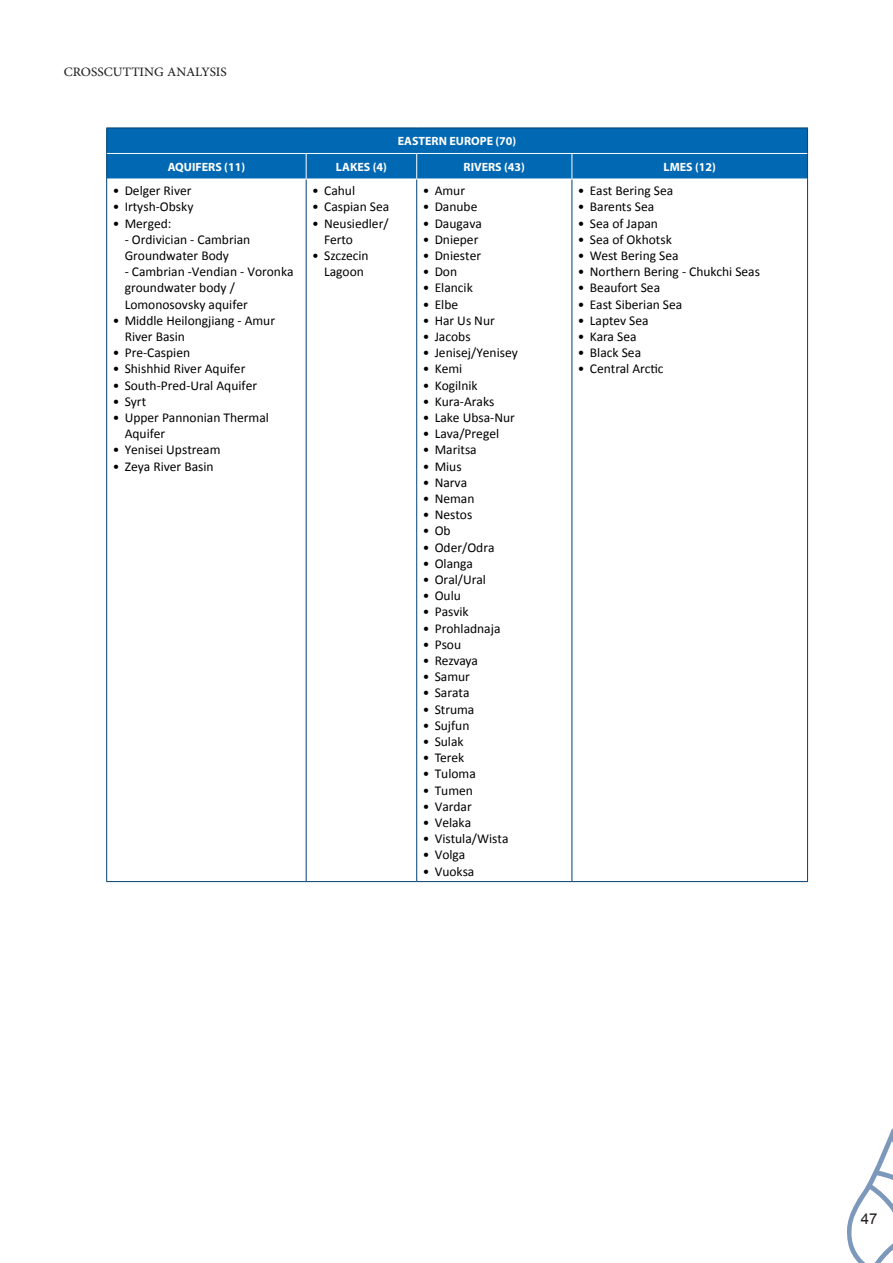
<style>
.page{position:relative;width:893px;height:1263px;background:#fff}
.page>*{position:absolute;margin:0;border:0;box-sizing:border-box;transform-origin:0 0}
.t1{font:18px "Adobe Arabic";color:#231f20}
.t2{font:15px "Arial";color:#231f20}
.t3{font:13.5px/16.2px "Calibri";color:#000001}
.t4{font:700 12px "Myriad Pro";color:#fff}
</style>
<div class="page">
<svg style="left:847px;top:1128px;width:46px;height:135px"></svg>
<hr style="left:106px;top:179px;width:1px;height:702px;background:#004071">
<hr style="left:306px;top:179px;width:1px;height:702px;background:#004071">
<hr style="left:416px;top:179px;width:1px;height:702px;background:#004071">
<hr style="left:572px;top:179px;width:1px;height:702px;background:#004071">
<hr style="left:807px;top:179px;width:1px;height:702px;background:#004071">
<hr style="left:106px;top:881px;width:200px;height:1px;background:#004071">
<hr style="left:306px;top:881px;width:111px;height:1px;background:#004071">
<hr style="left:417px;top:881px;width:155px;height:1px;background:#004071">
<hr style="left:572px;top:881px;width:236px;height:1px;background:#004071">
<div style="left:106px;top:128px;width:702px;height:51px;background:#0168b3"></div>
<hr style="left:306px;top:179px;width:111px;height:1px;background:#fff">
<hr style="left:572px;top:179px;width:235px;height:1px;background:#fff">
<h1 class="t1" style="left:64px;top:59px;width:164px">CROSSCUTTING ANALYSIS</h1>
<p class="t4" style="left:398px;top:133px;width:120px">EASTERN EUROPE (70)</p>
<p class="t4" style="left:168px;top:159px;width:79px">AQUIFERS (11)</p>
<p class="t4" style="left:336px;top:159px;width:52px">LAKES (4)</p>
<p class="t4" style="left:464px;top:159px;width:63px">RIVERS (43)</p>
<p class="t4" style="left:663px;top:159px;width:54px">LMES (12)</p>
<p class="t3" style="left:113px;top:183px;width:80px">• Delger River</p>
<p class="t3" style="left:113px;top:199px;width:82px">• Irtysh-Obsky</p>
<p class="t3" style="left:113px;top:215px;width:60px">• Merged:</p>
<p class="t3" style="left:125px;top:231px;width:127px">- Ordivician - Cambrian<br>Groundwater Body</p>
<p class="t3" style="left:125px;top:264px;width:170px">- Cambrian -Vendian - Voronka groundwater body /<br>Lomonosovsky aquifer</p>
<p class="t3" style="left:125px;top:312px;width:152px;text-indent:-12px">• Middle Heilongjiang - Amur<br>River Basin</p>
<p class="t3" style="left:113px;top:345px;width:79px">• Pre-Caspien</p>
<p class="t3" style="left:113px;top:361px;width:134px">• Shishhid River Aquifer</p>
<p class="t3" style="left:113px;top:377px;width:146px">• South-Pred-Ural Aquifer</p>
<p class="t3" style="left:113px;top:393px;width:35px">• Syrt</p>
<p class="t3" style="left:125px;top:409px;width:146px;text-indent:-12px">• Upper Pannonian Thermal<br>Aquifer</p>
<p class="t3" style="left:113px;top:442px;width:109px">• Yenisei Upstream</p>
<p class="t3" style="left:113px;top:458px;width:102px">• Zeya River Basin</p>
<p class="t3" style="left:312px;top:183px;width:44px">• Cahul</p>
<p class="t3" style="left:312px;top:199px;width:79px">• Caspian Sea</p>
<p class="t3" style="left:324px;top:215px;width:66px;text-indent:-12px">• Neusiedler/<br>Ferto</p>
<p class="t3" style="left:312px;top:247px;width:58px;text-align:center">• Szczecin<br>Lagoon</p>
<p class="t3" style="left:578px;top:183px;width:97px">• East Bering Sea</p>
<p class="t3" style="left:578px;top:199px;width:78px">• Barents Sea</p>
<p class="t3" style="left:578px;top:215px;width:82px">• Sea of Japan</p>
<p class="t3" style="left:578px;top:231px;width:95px">• Sea of Okhotsk</p>
<p class="t3" style="left:578px;top:247px;width:102px">• West Bering Sea</p>
<p class="t3" style="left:578px;top:264px;width:184px">• Northern Bering - Chukchi Seas</p>
<p class="t3" style="left:578px;top:280px;width:84px">• Beaufort Sea</p>
<p class="t3" style="left:578px;top:296px;width:106px">• East Siberian Sea</p>
<p class="t3" style="left:578px;top:312px;width:72px">• Laptev Sea</p>
<p class="t3" style="left:578px;top:328px;width:60px">• Kara Sea</p>
<p class="t3" style="left:578px;top:345px;width:65px">• Black Sea</p>
<p class="t3" style="left:578px;top:361px;width:87px">• Central Arctic</p>
<p class="t3" style="left:423px;top:183px;width:44px">• Amur</p>
<p class="t3" style="left:423px;top:199px;width:56px">• Danube</p>
<p class="t3" style="left:423px;top:215px;width:61px">• Daugava</p>
<p class="t3" style="left:423px;top:231px;width:57px">• Dnieper</p>
<p class="t3" style="left:423px;top:247px;width:60px">• Dniester</p>
<p class="t3" style="left:423px;top:264px;width:36px">• Don</p>
<p class="t3" style="left:423px;top:280px;width:52px">• Elancik</p>
<p class="t3" style="left:423px;top:296px;width:37px">• Elbe</p>
<p class="t3" style="left:423px;top:312px;width:74px">• Har Us Nur</p>
<p class="t3" style="left:423px;top:328px;width:49px">• Jacobs</p>
<p class="t3" style="left:423px;top:345px;width:97px">• Jenisej/Yenisey</p>
<p class="t3" style="left:423px;top:361px;width:41px">• Kemi</p>
<p class="t3" style="left:423px;top:377px;width:56px">• Kogilnik</p>
<p class="t3" style="left:423px;top:393px;width:73px">• Kura-Araks</p>
<p class="t3" style="left:423px;top:409px;width:94px">• Lake Ubsa-Nur</p>
<p class="t3" style="left:423px;top:426px;width:78px">• Lava/Pregel</p>
<p class="t3" style="left:423px;top:442px;width:56px">• Maritsa</p>
<p class="t3" style="left:423px;top:458px;width:41px">• Mius</p>
<p class="t3" style="left:423px;top:474px;width:46px">• Narva</p>
<p class="t3" style="left:423px;top:490px;width:53px">• Neman</p>
<p class="t3" style="left:423px;top:507px;width:51px">• Nestos</p>
<p class="t3" style="left:423px;top:523px;width:30px">• Ob</p>
<p class="t3" style="left:423px;top:539px;width:73px">• Oder/Odra</p>
<p class="t3" style="left:423px;top:555px;width:52px">• Olanga</p>
<p class="t3" style="left:423px;top:571px;width:65px">• Oral/Ural</p>
<p class="t3" style="left:423px;top:588px;width:40px">• Oulu</p>
<p class="t3" style="left:423px;top:604px;width:48px">• Pasvik</p>
<p class="t3" style="left:423px;top:620px;width:79px">• Prohladnaja</p>
<p class="t3" style="left:423px;top:636px;width:40px">• Psou</p>
<p class="t3" style="left:423px;top:652px;width:57px">• Rezvaya</p>
<p class="t3" style="left:423px;top:669px;width:49px">• Samur</p>
<p class="t3" style="left:423px;top:685px;width:48px">• Sarata</p>
<p class="t3" style="left:423px;top:701px;width:53px">• Struma</p>
<p class="t3" style="left:423px;top:717px;width:48px">• Sujfun</p>
<p class="t3" style="left:423px;top:733px;width:42px">• Sulak</p>
<p class="t3" style="left:423px;top:750px;width:43px">• Terek</p>
<p class="t3" style="left:423px;top:766px;width:55px">• Tuloma</p>
<p class="t3" style="left:423px;top:782px;width:52px">• Tumen</p>
<p class="t3" style="left:423px;top:798px;width:51px">• Vardar</p>
<p class="t3" style="left:423px;top:814px;width:50px">• Velaka</p>
<p class="t3" style="left:423px;top:831px;width:87px">• Vistula/Wista</p>
<p class="t3" style="left:423px;top:847px;width:44px">• Volga</p>
<p class="t3" style="left:423px;top:863px;width:53px">• Vuoksa</p>
<p class="t2" style="left:861px;top:1209px;width:18px">47</p>
</div>
